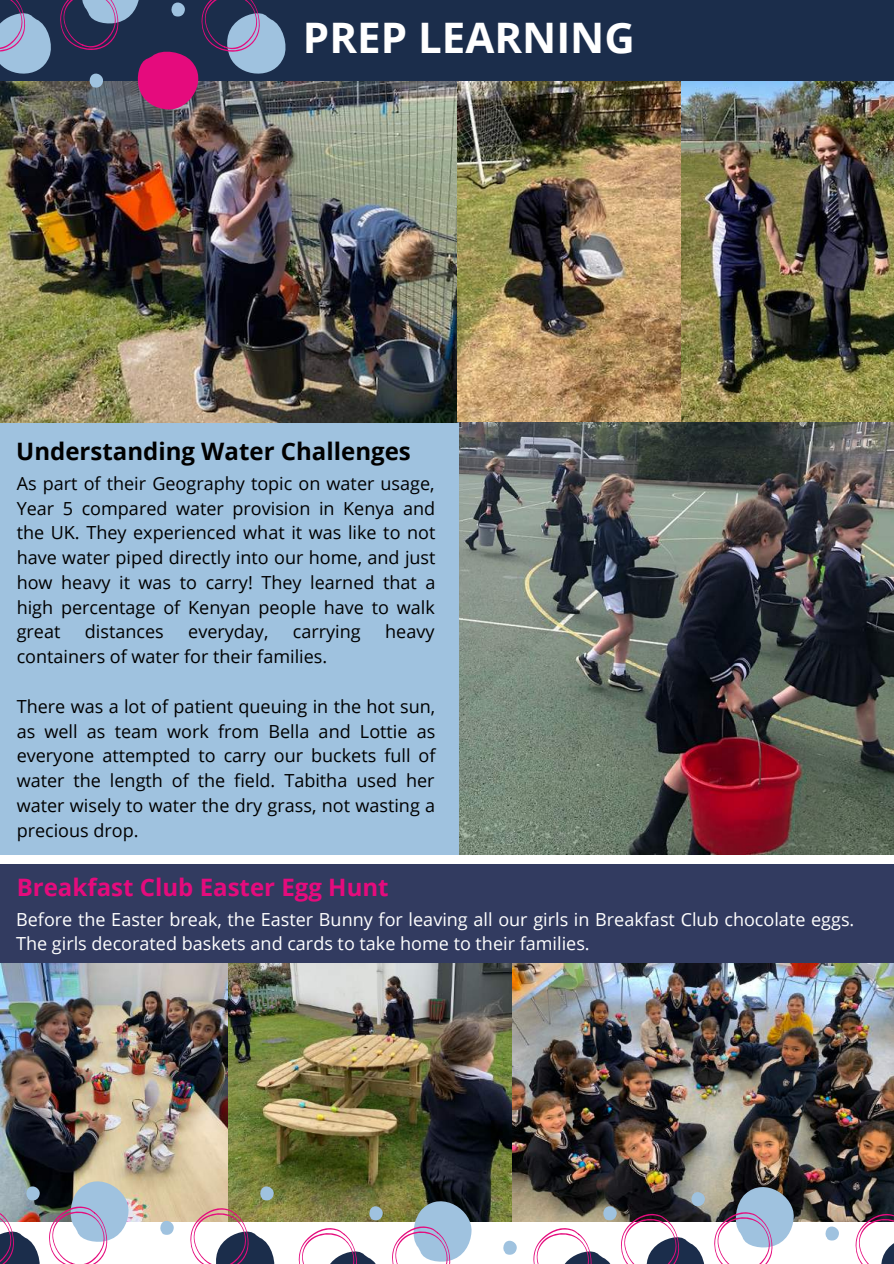
<style>
.page{position:relative;width:894px;height:1264px;background:#fff}
.page>*{position:absolute;margin:0;border:0;box-sizing:border-box;transform-origin:0 0}
.t1{font:700 42px "Open Sans";color:#fff}
.t2{font:700 24px "Open Sans";color:#000}
.t3{font:700 24px "Open Sans";color:#e50b7d}
.t4{font:18px/24.8px "Open Sans";color:#000;text-align:justify}
.t5{font:18px/24.8px "Open Sans";color:#fff}
</style>
<div class="page">
<img style="left:0;top:81px;width:457px;height:341px">
<div style="left:0;top:0;width:893px;height:81px;background:#1b2d4b"></div>
<svg style="left:60px;top:0;width:227px;height:109px"></svg>
<svg style="left:0;top:0;width:51px;height:74px"></svg>
<img style="left:457px;top:81px;width:224px;height:341px">
<img style="left:681px;top:81px;width:212px;height:341px">
<img style="left:458px;top:422px;width:435px;height:432px">
<div style="left:0;top:864px;width:893px;height:194px;background:#323b60"></div>
<img style="left:1px;top:964px;width:892px;height:257px">
<svg style="left:854px;top:1213px;width:39px;height:50px"></svg>
<svg style="left:825px;top:1226px;width:14px;height:14px"></svg>
<svg style="left:713px;top:1186px;width:81px;height:77px"></svg>
<svg style="left:532px;top:1189px;width:175px;height:74px"></svg>
<svg style="left:503px;top:1240px;width:14px;height:14px"></svg>
<svg style="left:298px;top:1201px;width:175px;height:62px"></svg>
<svg style="left:259px;top:1183px;width:15px;height:17px"></svg>
<svg style="left:190px;top:1207px;width:86px;height:56px"></svg>
<svg style="left:159px;top:1218px;width:15px;height:17px"></svg>
<img style="left:0;top:1181px;width:130px;height:82px">
<div style="left:0;top:422px;width:458px;height:432px;background:#9fc2df"></div>
<h1 class="t1" style="left:303px;top:8px;width:333px">PREP LEARNING</h1>
<h2 class="t2" style="left:16px;top:434px;width:396px">Understanding Water Challenges</h2>
<p class="t4" style="left:17px;top:470px;width:420px">As part of their Geography topic on water usage, Year 5 compared water provision in Kenya and the UK. They experienced what it was like to not have water piped directly into our home, and just how heavy it was to carry! They learned that a high percentage of Kenyan people have to walk great</p>
<p class="t4" style="left:85px;top:619px;width:80px">distances</p>
<p class="t4" style="left:188px;top:619px;width:82px">everyday,</p>
<p class="t4" style="left:293px;top:619px;width:69px">carrying</p>
<p class="t4" style="left:385px;top:619px;width:51px">heavy</p>
<p class="t4" style="left:17px;top:644px;width:312px">containers of water for their families.</p>
<p class="t4" style="left:17px;top:693px;width:420px">There was a lot of patient queuing in the hot sun, as well as team work from Bella and Lottie as everyone attempted to carry our buckets full of water the length of the field. Tabitha used her water wisely to water the dry grass, not wasting a precious drop.</p>
<h2 class="t3" style="left:17px;top:870px;width:373px">Breakfast Club Easter Egg Hunt</h2>
<p class="t5" style="left:16px;top:906px;width:839px">Before the Easter break, the Easter Bunny for leaving all our girls in Breakfast Club chocolate eggs.<br>The girls decorated baskets and cards to take home to their families.</p>
</div>
